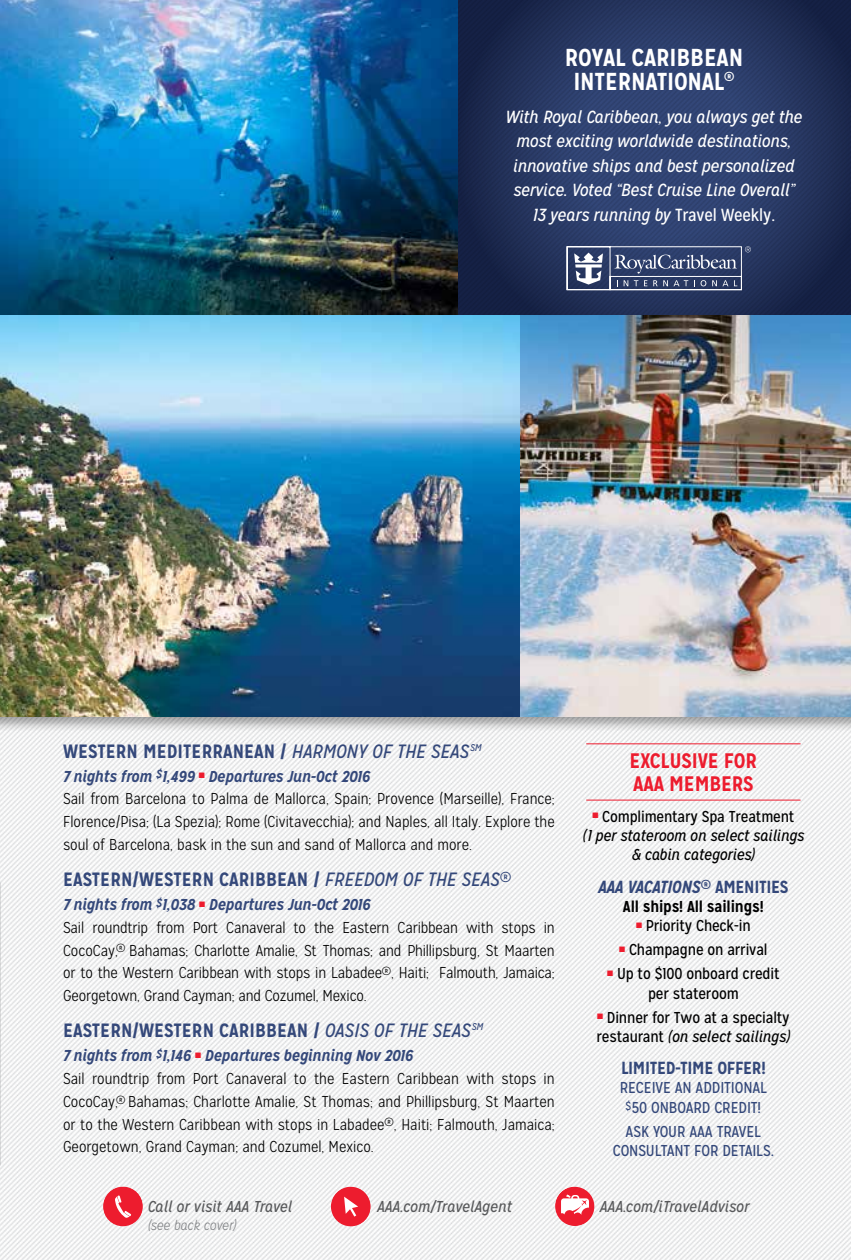
<style>
.page{position:relative;width:851px;height:1260px;background:#fff}
.page>*{position:absolute;margin:0;border:0;box-sizing:border-box;transform-origin:0 0}
.t1{font:700 24.5px/24.5px "Mission Gothic";letter-spacing:-.01em;color:#fff;text-align:center}
.t2{font:700 21px/22.8px "Mission Gothic";letter-spacing:-.01em;color:#ed1c2e}
.t3{font:700 19.25px "Mission Gothic";color:#34487a}
.t4{font:italic 17.5px/24.5px "Mission Gothic";letter-spacing:-.01em;color:#fff;text-align:center}
.t5{font:italic 700 17.5px "Mission Gothic";letter-spacing:-.02em;color:#34487a}
.t6{font:700 17.5px "Mission Gothic";letter-spacing:-.02em;color:#34487a}
.t7{font:300 15.75px/22.8px "Mission Gothic";color:#000}
.t8{font:15.75px/19.2px "Mission Gothic";letter-spacing:-.01em;color:#000;text-align:center}
.t9{font:italic 15.75px/19.2px "Mission Gothic";letter-spacing:-.01em;color:#000;text-align:center}
.t10{font:15.75px/19.2px "Mission Gothic";letter-spacing:-.01em;color:#34487a;text-align:center}
.t11{font:italic 15.75px "Mission Gothic";color:#58595b}
.t12{font:700 15.75px "Mission Gothic";letter-spacing:-.01em;color:#000}
.t13{font:italic 300 14px "Mission Gothic";color:#808285}
.s1{font-style:normal}
.s2{font-weight:400;font-style:italic}
.s3{font-weight:700;font-style:italic;color:#34487a}
.s4{font-style:italic}
</style>
<div class="page">
<img style="left:0;top:733px;width:850px;height:527px">
<div style="left:0;top:608px;width:850px;height:125px;background:#000;opacity:.35"></div>
<img style="left:0;top:717px;width:1px;height:165px">
<img style="left:457px;top:0;width:393px;height:315px">
<img style="left:0;top:882px;width:1px;height:284px">
<div style="left:331px;top:1187px;width:39px;height:39px;background:#ed1c2e;border-radius:50%"></div>
<svg style="left:344px;top:1197px;width:14px;height:20px"></svg>
<div style="left:103px;top:1187px;width:40px;height:39px;background:#ed1c2e;border-radius:50%"></div>
<svg style="left:115px;top:1196px;width:16px;height:22px"></svg>
<div style="left:555px;top:1187px;width:39px;height:39px;background:#ed1c2e;border-radius:50%"></div>
<svg style="left:561px;top:1195px;width:28px;height:20px"></svg>
<img style="left:0;top:315px;width:520px;height:402px">
<img style="left:520px;top:315px;width:330px;height:402px">
<img style="left:0;top:0;width:457px;height:315px">
<hr style="left:586px;top:800px;width:214px;height:1px;background:#ed1c2e">
<hr style="left:586px;top:743px;width:214px;height:1px;background:#ed1c2e">
<svg style="left:566px;top:246px;width:185px;height:44px;background:#566385"></svg>
<h1 class="t1" style="left:564px;top:45px;width:180px">ROYAL CARIBBEAN<br>INTERNATIONAL<sup>®</sup></h1>
<p class="t4" style="left:505px;top:104px;width:298px">With Royal Caribbean, you always get the most exciting worldwide destinations, innovative ships and best personalized service. Voted “Best Cruise Line Overall” 13 years running by <span class="s1">Travel Weekly.</span></p>
<p class="t3" style="left:63px;top:739px;width:420px">WESTERN MEDITERRANEAN / <span class="s2">HARMONY OF THE SEAS</span><sup>SM</sup></p>
<p class="t7" style="left:63px;top:765px;width:493px"><span class="s3">7 nights from</span> <sup>$</sup><span class="s3">1,499</span> <sup>■</sup> <span class="s3">Departures Jun-Oct 2016<br></span>Sail from Barcelona to Palma de Mallorca, Spain; Provence (Marseille), France; Florence/Pisa; (La Spezia); Rome (Civitavecchia); and Naples, all Italy. Explore the soul of Barcelona, bask in the sun and sand of Mallorca and more.</p>
<p class="t3" style="left:63px;top:867px;width:449px">EASTERN/WESTERN CARIBBEAN / <span class="s2">FREEDOM OF THE SEAS</span><sup>®</sup></p>
<p class="t7" style="left:63px;top:893px;width:493px"><span class="s3">7 nights from</span> <sup>$</sup><span class="s3">1,038</span> <sup>■</sup> <span class="s3">Departures Jun-Oct 2016<br></span>Sail roundtrip from Port Canaveral to the Eastern Caribbean with stops in CocoCay,<sup>®</sup> Bahamas; Charlotte Amalie, St Thomas; and Phillipsburg, St Maarten or to the Western Caribbean with stops in Labadee<sup>®</sup>, Haiti; Falmouth, Jamaica; Georgetown, Grand Cayman; and Cozumel, Mexico.</p>
<p class="t3" style="left:63px;top:1019px;width:422px">EASTERN/WESTERN CARIBBEAN / <span class="s2">OASIS OF THE SEAS</span><sup>SM</sup></p>
<p class="t7" style="left:63px;top:1045px;width:493px"><span class="s3">7 nights from</span> <sup>$</sup><span class="s3">1,146</span> <sup>■</sup> <span class="s3">Departures beginning Nov 2016<br></span>Sail roundtrip from Port Canaveral to the Eastern Caribbean with stops in CocoCay,<sup>®</sup> Bahamas; Charlotte Amalie, St Thomas; and Phillipsburg, St Maarten or to the Western Caribbean with stops in Labadee<sup>®</sup>, Haiti; Falmouth, Jamaica; Georgetown, Grand Cayman; and Cozumel, Mexico.</p>
<h2 class="t2" style="left:629px;top:749px;width:129px">EXCLUSIVE FOR<br>AAA MEMBERS</h2>
<p class="t9" style="left:582px;top:807px;width:223px"><sup>■</sup> <span class="s1">Complimentary Spa Treatment<br></span>(1 per stateroom on select sailings &amp; cabin categories)</p>
<p class="t5" style="left:598px;top:876px;width:192px">AAA VACATIONS<sup>®</sup> <span class="s1">AMENITIES</span></p>
<p class="t12" style="left:623px;top:897px;width:142px">All ships! All sailings!</p>
<p class="t8" style="left:636px;top:916px;width:116px"><sup>■</sup> Priority Check-in</p>
<p class="t8" style="left:619px;top:940px;width:150px"><sup>■</sup> Champagne on arrival</p>
<p class="t8" style="left:607px;top:964px;width:174px"><sup>■</sup> Up to $100 onboard credit per stateroom</p>
<p class="t8" style="left:596px;top:1008px;width:195px;text-align:left"><sup>■</sup> Dinner for Two at a specialty restaurant <span class="s4">(on select sailings)</span></p>
<p class="t6" style="left:621px;top:1057px;width:146px">LIMITED-TIME OFFER!</p>
<p class="t10" style="left:619px;top:1078px;width:149px">RECEIVE AN ADDITIONAL <sup>$</sup>50 ONBOARD CREDIT!</p>
<p class="t10" style="left:612px;top:1122px;width:163px">ASK YOUR AAA TRAVEL<br>CONSULTANT FOR DETAILS.</p>
<p class="t11" style="left:148px;top:1197px;width:146px">Call or visit AAA Travel</p>
<p class="t11" style="left:377px;top:1197px;width:136px">AAA.com/TravelAgent</p>
<p class="t11" style="left:600px;top:1197px;width:151px">AAA.com/iTravelAdvisor</p>
<p class="t13" style="left:148px;top:1217px;width:90px">(see back cover)</p>
</div>
